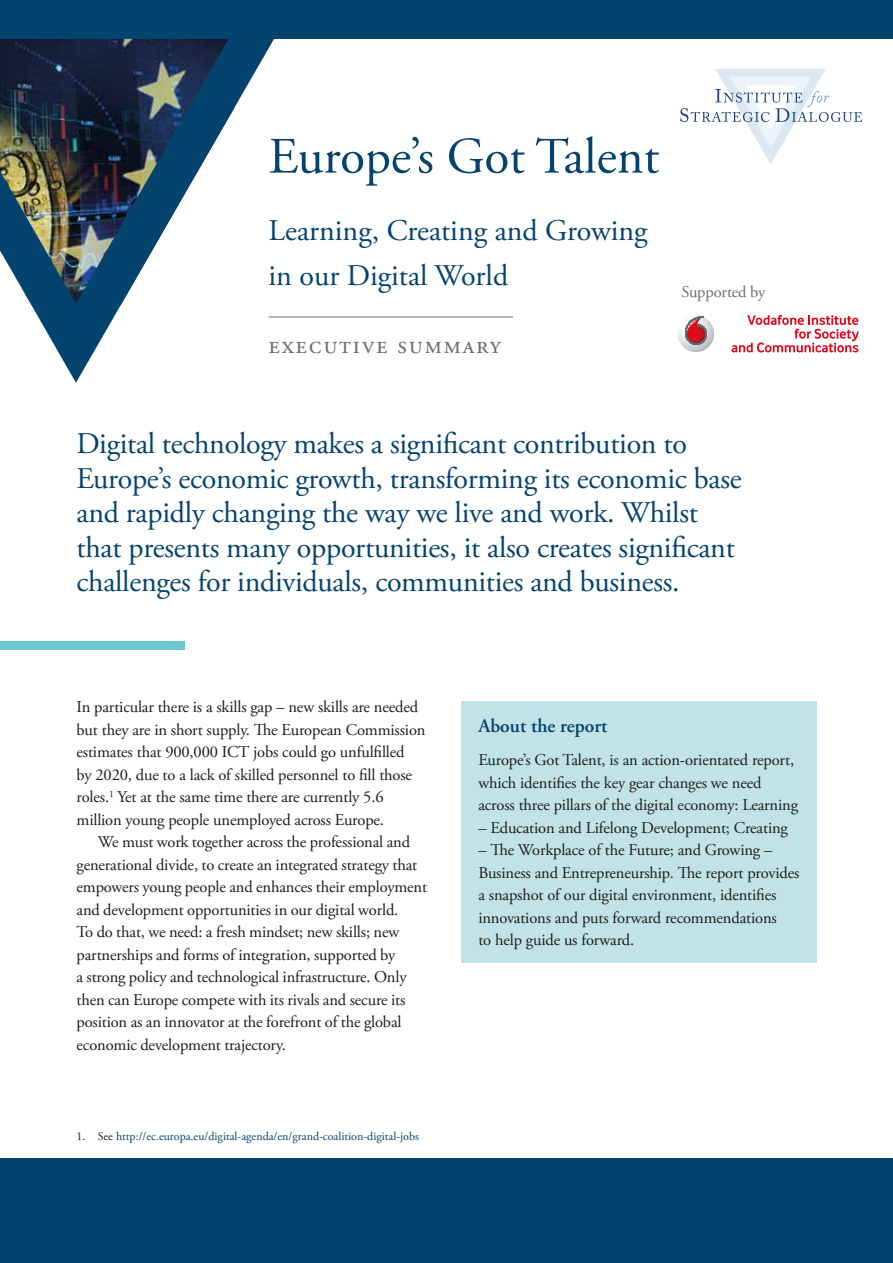
<style>
.page{position:relative;width:893px;height:1263px;background:#fff}
.page>*{position:absolute;margin:0;border:0;box-sizing:border-box;transform-origin:0 0}
.t1{font:51px "Adobe Garamond Pro";color:#05436f}
.t2{font:30px/34.5px "Adobe Garamond Pro";letter-spacing:-.01em;color:#05436f}
.t3{font:25.5px "Adobe Garamond Pro";letter-spacing:.07em;color:#706f6f}
.t4{font:600 19.5px "Adobe Garamond Pro";color:#05436f}
.t5{font:16.5px/22.5px "Adobe Garamond Pro";letter-spacing:-.01em;color:#1d1d1b}
.t6{font:16.5px "Adobe Garamond Pro";letter-spacing:-.01em;color:#706f6f}
.t7{font:12px "Adobe Garamond Pro";color:#05436f}
.s1{color:#1d1d1b}
</style>
<div class="page">
<img style="left:0;top:39px;width:333px;height:344px">
<div style="left:461px;top:701px;width:355px;height:261px;background:#c1e3e8"></div>
<svg style="left:680px;top:69px;width:182px;height:95px"></svg>
<hr style="left:321px;top:211px;width:521px;height:1px;background:#fff">
<div style="left:0;top:1159px;width:893px;height:104px;background:#05436f"></div>
<div style="left:0;top:0;width:893px;height:39px;background:#05436f"></div>
<div style="left:0;top:641px;width:185px;height:9px;background:#6cc4ce"></div>
<hr style="left:269px;top:317px;width:244px;height:1px;background:#706f6f">
<svg style="left:678px;top:315px;width:36px;height:37px"></svg>
<svg style="left:686px;top:317px;width:21px;height:27px"></svg>
<svg style="left:732px;top:315px;width:127px;height:37px"></svg>
<h1 class="t1" style="left:269px;top:126px;width:392px">Europe’s Got Talent</h1>
<h2 class="t2" style="left:269px;top:209px;width:381px;line-height:45px">Learning, Creating and Growing in our Digital World</h2>
<h3 class="t3" style="left:269px;top:329px;width:234px">executive summary</h3>
<p class="t6" style="left:681px;top:282px;width:85px">Supported by</p>
<p class="t2" style="left:77px;top:428px;width:667px">Digital technology makes a significant contribution to Europe’s economic growth, transforming its economic base and rapidly changing the way we live and work. Whilst that presents many opportunities, it also creates significant challenges for individuals, communities and business.</p>
<p class="t5" style="left:77px;top:696px;width:350px">In particular there is a skills gap – new skills are needed but they are in short supply. The European Commission estimates that 900,000 ICT jobs could go unfulfilled<br>by 2020, due to a lack of skilled personnel to fill those roles.<sup>1</sup> Yet at the same time there are currently 5.6 million young people unemployed across Europe.</p>
<p class="t5" style="left:77px;top:831px;width:352px;text-indent:21px">We must work together across the professional and generational divide, to create an integrated strategy that empowers young people and enhances their employment and development opportunities in our digital world.<br>To do that, we need: a fresh mindset; new skills; new partnerships and forms of integration, supported by<br>a strong policy and technological infrastructure. Only then can Europe compete with its rivals and secure its position as an innovator at the forefront of the global economic development trajectory.</p>
<p class="t7" style="left:77px;top:1129px;width:344px"><span class="s1">1. See</span> http://ec.europa.eu/digital-agenda/en/grand-coalition-digital-jobs</p>
<p class="t4" style="left:478px;top:715px;width:131px">About the report</p>
<p class="t5" style="left:478px;top:749px;width:321px">Europe’s Got Talent, is an action-orientated report, which identifies the key gear changes we need across three pillars of the digital economy: Learning</p>
<p class="t5" style="left:478px;top:817px;width:311px">– Education and Lifelong Development; Creating</p>
<p class="t5" style="left:478px;top:839px;width:322px">– The Workplace of the Future; and Growing – Business and Entrepreneurship. The report provides a snapshot of our digital environment, identifies innovations and puts forward recommendations<br>to help guide us forward.</p>
</div>
